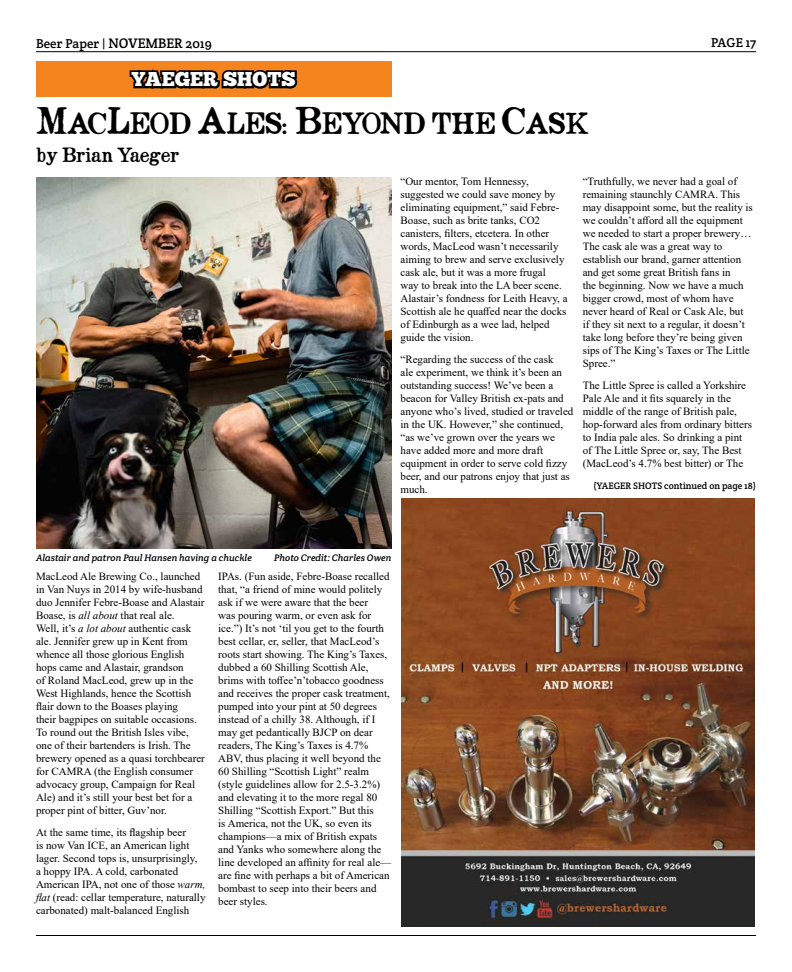
<style>
.page{position:relative;width:792px;height:972px;background:#fff}
.page>*{position:absolute;margin:0;border:0;box-sizing:border-box;transform-origin:0 0}
.t1{font:24px "Opera Lyrics Smooth";letter-spacing:-.01em;color:#000}
.t2{font:20px "Chunk Five";color:#fff}
.t3{font:16px "Opera Lyrics Smooth";letter-spacing:-.01em;color:#000}
.t4{font:13px "Crete Round";letter-spacing:.01em;color:#000}
.t5{font:11px/13px "Times New Roman";color:#000}
.t6{font:italic 9.5px "Crete Round";color:#000}
.t7{font:9.5px "Crete Round";color:#000}
.s1{font-size:14px}
.s2{font-size:30px}
.s3{font-style:italic}
</style>
<div class="page">
<hr style="left:36px;top:51px;width:720px;height:1px;background:#000">
<hr style="left:36px;top:935px;width:720px;height:1px;background:#000">
<div style="left:36px;top:61px;width:356px;height:35px;background:#f5841f"></div>
<svg style="left:129px;top:69px;width:169px;height:20px;background:#291605"></svg>
<img style="left:36px;top:177px;width:356px;height:371px">
<img style="left:402px;top:498px;width:353px;height:428px">
<p class="t4" style="left:36px;top:36px;width:177px">Beer Paper | <span class="s1">NOVEMBER</span> 2019</p>
<p class="t4" style="left:711px;top:35px;width:46px">PAGE 17</p>
<h2 class="t2" style="left:132px;top:67px;width:165px">YAEGER SHOTS</h2>
<h1 class="t1" style="left:36px;top:110px;width:554px"><span class="s2">M</span>AC<span class="s2">L</span>EOD <span class="s2">A</span>LES<span class="s2">: B</span>EYOND THE <span class="s2">C</span>ASK</h1>
<h3 class="t3" style="left:36px;top:146px;width:145px">by Brian Yaeger</h3>
<p class="t5" style="left:400px;top:175px;width:169px">“Our mentor, Tom Hennessy, suggested we could save money by eliminating equipment,” said Febre-Boase, such as brite tanks, CO2 canisters, filters, etcetera. In other words, MacLeod wasn’t necessarily aiming to brew and serve exclusively cask ale, but it was a more frugal<br>way to break into the LA beer scene.<br>Alastair’s fondness for Leith Heavy, a Scottish ale he quaffed near the docks of Edinburgh as a wee lad, helped guide the vision.</p>
<p class="t5" style="left:400px;top:353px;width:174px">“Regarding the success of the cask<br>ale experiment, we think it’s been an outstanding success! We’ve been a beacon for Valley British ex-pats and anyone who’s lived, studied or traveled in the UK. However,” she continued, “as we’ve grown over the years we have added more and more draft equipment in order to serve cold fizzy beer, and our patrons enjoy that just as much.</p>
<p class="t5" style="left:583px;top:175px;width:172px">“Truthfully, we never had a goal of remaining staunchly CAMRA. This may disappoint some, but the reality is we couldn’t afford all the equipment we needed to start a proper brewery… The cask ale was a great way to establish our brand, garner attention and get some great British fans in<br>the beginning. Now we have a much bigger crowd, most of whom have never heard of Real or Cask Ale, but<br>if they sit next to a regular, it doesn’t take long before they’re being given sips of The King’s Taxes or The Little Spree.”</p>
<p class="t5" style="left:583px;top:379px;width:171px">The Little Spree is called a Yorkshire Pale Ale and it fits squarely in the middle of the range of British pale, hop-forward ales from ordinary bitters to India pale ales. So drinking a pint of The Little Spree or, say, The Best (MacLeod’s 4.7% best bitter) or The</p>
<p class="t7" style="left:593px;top:480px;width:164px">(YAEGER SHOTS continued on page 18)</p>
<p class="t6" style="left:36px;top:551px;width:217px">Alastair and patron Paul Hansen having a chuckle</p>
<p class="t6" style="left:274px;top:551px;width:119px">Photo Credit: Charles Owen</p>
<p class="t5" style="left:36px;top:569px;width:170px">MacLeod Ale Brewing Co., launched in Van Nuys in 2014 by wife-husband duo Jennifer Febre-Boase and Alastair Boase, is <span class="s3">all about</span> that real ale.<br>Well, it’s <span class="s3">a lot about</span> authentic cask ale. Jennifer grew up in Kent from whence all those glorious English hops came and Alastair, grandson<br>of Roland MacLeod, grew up in the West Highlands, hence the Scottish flair down to the Boases playing<br>their bagpipes on suitable occasions.<br>To round out the British Isles vibe, one of their bartenders is Irish. The brewery opened as a quasi torchbearer for CAMRA (the English consumer advocacy group, Campaign for Real Ale) and it’s still your best bet for a proper pint of bitter, Guv’nor.</p>
<p class="t5" style="left:36px;top:826px;width:171px">At the same time, its flagship beer<br>is now Van ICE, an American light lager. Second tops is, unsurprisingly,<br>a hoppy IPA. A cold, carbonated American IPA, not one of those <span class="s3">warm, flat</span> (read: cellar temperature, naturally carbonated) malt-balanced English</p>
<p class="t5" style="left:218px;top:570px;width:175px">IPAs. (Fun aside, Febre-Boase recalled that, “a friend of mine would politely ask if we were aware that the beer<br>was pouring warm, or even ask for ice.”) It’s not ‘til you get to the fourth best cellar, er, seller, that MacLeod’s roots start showing. The King’s Taxes, dubbed a 60 Shilling Scottish Ale, brims with toffee’n’tobacco goodness and receives the proper cask treatment, pumped into your pint at 50 degrees instead of a chilly 38. Although, if I may get pedantically BJCP on dear readers, The King’s Taxes is 4.7% ABV, thus placing it well beyond the 60 Shilling “Scottish Light” realm (style guidelines allow for 2.5-3.2%) and elevating it to the more regal 80<br>Shilling “Scottish Export.” But this<br>is America, not the UK, so even its champions—a mix of British expats and Yanks who somewhere along the line developed an affinity for real ale— are fine with perhaps a bit of American bombast to seep into their beers and beer styles.</p>
</div>
